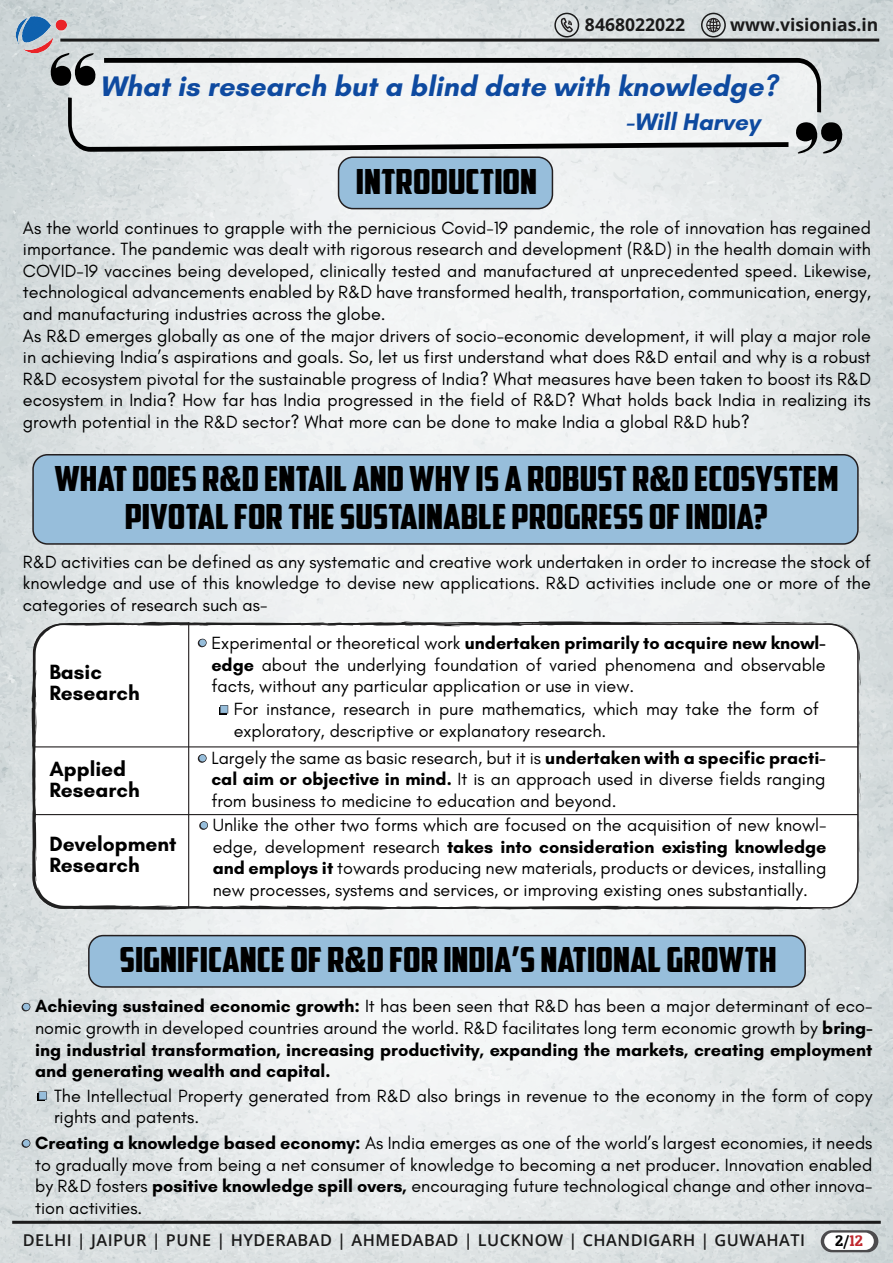
<style>
.page{position:relative;width:893px;height:1263px;background:#fff}
.page>*{position:absolute;margin:0;border:0;box-sizing:border-box;transform-origin:0 0}
.t1{font:34.5px/38.1px "American Captain";color:#000;text-align:center;scale:1.17 1}
.t2{font:italic 700 28.8px "Glacial Indifference";color:#0e4aa0}
.t3{font:italic 700 24.3px "Glacial Indifference";color:#0e4aa0}
.t4{font:700 21px/21px "Glacial Indifference";color:#000}
.t5{font:18px/21.6px "Glacial Indifference";color:#000;text-align:justify}
.t6{font:700 18px/21.6px "Glacial Indifference";color:#000;text-align:justify}
.t7{font:17.55px "Open Sans";color:#1a1a1a}
.t8{font:600 16.2px "Open Sans";letter-spacing:.03em;color:#1a1a1a}
.t9{font:15.3px "Patua One";color:#000}
.s1{font-weight:700}
.s2{font-weight:400}
.s3{color:#bf272d}
</style>
<div class="page">
<img style="left:0;top:0;width:893px;height:1263px">
<div style="left:554px;top:13px;width:25px;height:25px;border:2px solid #1a1a1a;border-radius:50%"></div>
<svg style="left:559px;top:14px;width:15px;height:19px"></svg>
<div style="left:701px;top:13px;width:25px;height:25px;border:2px solid #1a1a1a;border-radius:50%"></div>
<svg style="left:705px;top:18px;width:16px;height:14px"></svg>
<hr style="left:60px;top:39px;width:819px;height:3px;background:#1a1a1a">
<img style="left:17px;top:17px;width:49px;height:36px">
<div style="left:34px;top:624px;width:824px;height:284px;background:#fff;border-radius:32px"></div>
<hr style="left:12px;top:1221px;width:869px;height:3px;background:#1a1a1a">
<div style="left:821px;top:1230px;width:57px;height:22px;background:#4c4b4d;border-radius:11px"></div>
<div style="left:824px;top:1232px;width:50px;height:18px;background:#fff;border-radius:9px"></div>
<div style="left:339px;top:157px;width:213px;height:52px;background:#97bedb;border-radius:14px"></div>
<div style="left:338px;top:156px;width:215px;height:53px;border:2px solid #231f20;border-radius:14px"></div>
<div style="left:33px;top:455px;width:825px;height:89px;background:#97bedb;border-radius:14px"></div>
<div style="left:32px;top:454px;width:827px;height:91px;border:2px solid #231f20;border-radius:14px"></div>
<div style="left:89px;top:935px;width:716px;height:52px;background:#97bedb;border-radius:14px"></div>
<div style="left:88px;top:935px;width:718px;height:53px;border:2px solid #231f20;border-radius:14px"></div>
<hr style="left:33px;top:746px;width:825px;height:1px;background:#231f20">
<hr style="left:33px;top:814px;width:825px;height:1px;background:#231f20">
<svg style="left:22px;top:1003px;width:8px;height:8px"></svg>
<svg style="left:22px;top:1139px;width:8px;height:8px"></svg>
<svg style="left:37px;top:1093px;width:8px;height:8px"></svg>
<svg style="left:39px;top:1091px;width:8px;height:8px"></svg>
<svg style="left:858px;top:818px;width:1px;height:35px"></svg>
<svg style="left:859px;top:765px;width:2px;height:39px"></svg>
<svg style="left:858px;top:700px;width:3px;height:48px"></svg>
<svg style="left:31px;top:621px;width:789px;height:289px"></svg>
<svg style="left:121px;top:624px;width:17px;height:2px"></svg>
<svg style="left:77px;top:905px;width:7px;height:2px"></svg>
<svg style="left:802px;top:622px;width:59px;height:72px"></svg>
<svg style="left:733px;top:621px;width:62px;height:4px"></svg>
<svg style="left:629px;top:622px;width:52px;height:4px"></svg>
<svg style="left:403px;top:621px;width:18px;height:5px"></svg>
<svg style="left:821px;top:909px;width:12px;height:1px"></svg>
<svg style="left:48px;top:53px;width:798px;height:101px"></svg>
<p class="t7" style="left:585px;top:13px;width:102px">8468022022</p>
<p class="t7" style="left:730px;top:13px;width:150px">www.visionias.in</p>
<h2 class="t2" style="left:100px;top:68px;width:685px">Whatis research buta blind date with knowledge?</h2>
<h3 class="t3" style="left:626px;top:106px;width:136px">-WillHarvey</h3>
<h1 class="t1" style="left:356px;top:163px;width:157px">INTRODUCTION</h1>
<p class="t5" style="left:23px;top:217px;width:850px;text-align:left">As the world continues to grapple with the pernicious Covid-19 pandemic, the role of innovation has regained importance. The pandemic was dealt with rigorous research and development (R&amp;D) in the health domain with COVID-19 vaccines being developed, clinically tested and manufactured at unprecedented speed. Likewise, technological advancements enabled by R&amp;D have transformed health, transportation, communication, energy, and manufacturing industries across the globe.<br>As R&amp;D emerges globally as one of the major drivers of socio-economic development, it will play a major role in achieving India’s aspirations and goals. So, let us first understand what does R&amp;D entail and why is a robust R&amp;D ecosystem pivotal for the sustainable progress of India? What measures have been taken to boost its R&amp;D ecosystem in India? How far has India progressed in the field of R&amp;D? What holds back India in realizing its growth potential in the R&amp;D sector? What more can be done to make India a global R&amp;D hub?</p>
<h1 class="t1" style="left:54px;top:459px;width:672px">WHAT DOES R&amp;D ENTAIL AND WHY IS A ROBUST R&amp;D ECOSYSTEM<br>PIVOTAL FOR THE SUSTAINABLE PROGRESS OF INDIA?</h1>
<p class="t5" style="left:23px;top:551px;width:850px">R&amp;D activities can be defined as any systematic and creative work undertaken in order to increase the stock of knowledge and use of this knowledge to devise new applications. R&amp;D activities include one or more of the categories of research such as-</p>
<p class="t4" style="left:49px;top:661px;width:92px">Basic<br>Research</p>
<p class="t4" style="left:49px;top:758px;width:92px">Applied<br>Research</p>
<p class="t4" style="left:49px;top:833px;width:129px">Development<br>Research</p>
<p class="t5" style="left:211px;top:632px;width:616px">Experimental or theoretical work <span class="s1">undertaken primarily to acquire new knowl&shy;edge</span> about the underlying foundation of varied phenomena and observable facts, without any particular application or use in view.</p>
<p class="t5" style="left:234px;top:699px;width:587px">For instance, research in pure mathematics, which may take the form of exploratory, descriptive or explanatory research.</p>
<p class="t5" style="left:211px;top:747px;width:616px">Largely the same as basic research, but it is <span class="s1">undertaken with a specific practi&shy;cal aim or objective in mind.</span> It is an approach used in diverse fields ranging from business to medicine to education and beyond.</p>
<p class="t5" style="left:213px;top:814px;width:615px">Unlike the other two forms which are focused on the acquisition of new knowl&shy;edge, development research <span class="s1">takes into consideration existing knowledge and employs it</span> towards producing new materials, products or devices, installing new processes, systems and services, or improving existing ones substantially.</p>
<h1 class="t1" style="left:119px;top:940px;width:563px">SIGNIFICANCE OF R&amp;D FOR INDIA’S NATIONAL GROWTH</h1>
<p class="t6" style="left:35px;top:995px;width:839px">Achieving sustained economic growth: <span class="s2">It has been seen that R&amp;D has been a major determinant of eco&shy;nomic growth in developed countries around the world. R&amp;D facilitates long term economic growth by</span> bring&shy;ing industrial transformation, increasing productivity, expanding the markets, creating employment and generating wealth and capital.</p>
<p class="t5" style="left:54px;top:1085px;width:820px">The Intellectual Property generated from R&amp;D also brings in revenue to the economy in the form of copy rights and patents.</p>
<p class="t5" style="left:35px;top:1132px;width:839px"><span class="s1">Creating a knowledge based economy:</span> As India emerges as one of the world’s largest economies, it needs to gradually move from being a net consumer of knowledge to becoming a net producer. Innovation enabled by R&amp;D fosters <span class="s1">positive knowledge spill overs,</span> encouraging future technological change and other innova&shy;tion activities.</p>
<p class="t8" style="left:23px;top:1229px;width:784px">DELHI | JAIPUR | PUNE | HYDERABAD | AHMEDABAD | LUCKNOW | CHANDIGARH | GUWAHATI</p>
<p class="t9" style="left:835px;top:1231px;width:29px">2/<span class="s3">12</span></p>
</div>
